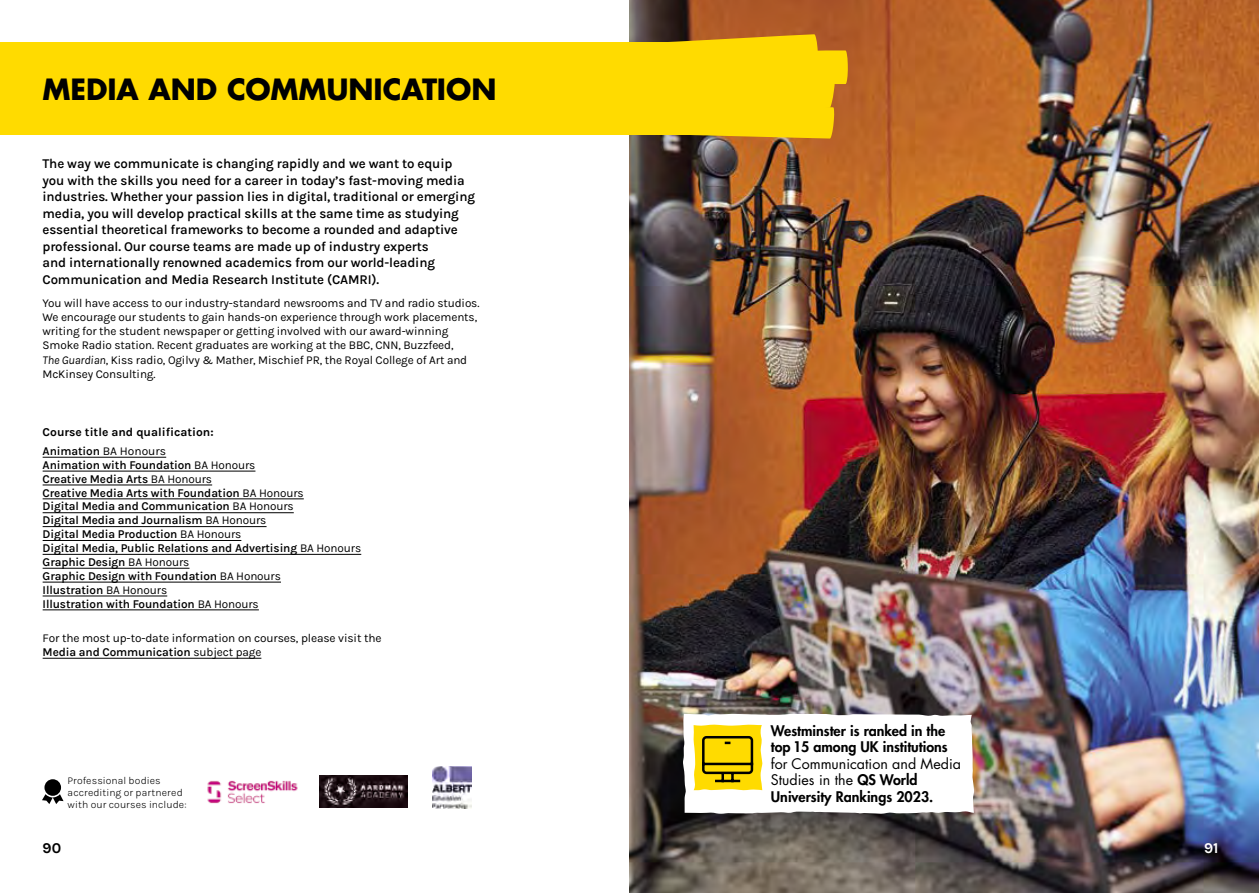
<style>
.page{position:relative;width:1259px;height:893px;background:#fff}
.page>*{position:absolute;margin:0;border:0;box-sizing:border-box;transform-origin:0 0}
.t1{font:700 28.5px "Futura LT Pro";color:#000}
.t2{font:15px "Karla";color:#000}
.t3{font:15px "Karla";color:#fff}
.t4{font:14.25px/16.5px "Futura LT Pro";color:#000}
.t5{font:800 14.25px/16.5px "Futura LT Pro";color:#000}
.t6{font:600 13.5px/16.5px "Karla";letter-spacing:-.01em;color:#000}
.t7{font:12px/14.2px "Karla";letter-spacing:-.01em;color:#000}
.t8{font:600 12px/13.8px "Karla";letter-spacing:-.01em;color:#000}
.t9{font:300 10.5px/12px "Karla";letter-spacing:.01em;color:#000}
.s1{font-style:italic}
.s2{font-weight:600}
.s3{font-weight:400}
.s4{font-weight:800}
</style>
<div class="page">
<img style="left:629px;top:0;width:630px;height:893px">
<svg style="left:683px;top:714px;width:291px;height:100px"></svg>
<div style="left:0;top:43px;width:804px;height:92px;background:#ffdb00"></div>
<svg style="left:639px;top:34px;width:209px;height:105px"></svg>
<img style="left:207px;top:780px;width:91px;height:24px">
<img style="left:319px;top:776px;width:88px;height:31px">
<svg style="left:42px;top:779px;width:22px;height:25px"></svg>
<img style="left:432px;top:766px;width:40px;height:42px">
<hr style="left:43px;top:457px;width:123px;height:1px;background:#000">
<hr style="left:43px;top:471px;width:212px;height:1px;background:#000">
<hr style="left:43px;top:485px;width:169px;height:1px;background:#000">
<hr style="left:43px;top:499px;width:261px;height:1px;background:#000">
<hr style="left:43px;top:512px;width:251px;height:1px;background:#000">
<hr style="left:43px;top:526px;width:223px;height:1px;background:#000">
<hr style="left:43px;top:540px;width:198px;height:1px;background:#000">
<hr style="left:43px;top:554px;width:318px;height:1px;background:#000">
<hr style="left:43px;top:568px;width:146px;height:1px;background:#000">
<hr style="left:43px;top:582px;width:238px;height:1px;background:#000">
<hr style="left:43px;top:596px;width:124px;height:1px;background:#000">
<hr style="left:43px;top:610px;width:216px;height:1px;background:#000">
<hr style="left:43px;top:658px;width:218px;height:1px;background:#000">
<h1 class="t1" style="left:43px;top:68px;width:455px">MEDIA AND COMMUNICATION</h1>
<p class="t6" style="left:43px;top:155px;width:434px">The way we communicate is changing rapidly and we want to equip you with the skills you need for a career in today’s fast-moving media industries. Whether your passion lies in digital, traditional or emerging media, you will develop practical skills at the same time as studying essential theoretical frameworks to become a rounded and adaptive professional. Our course teams are made up of industry experts<br>and internationally renowned academics from our world-leading Communication and Media Research Institute (CAMRI).</p>
<p class="t7" style="left:43px;top:295px;width:438px">You will have access to our industry-standard newsrooms and TV and radio studios.<br>We encourage our students to gain hands-on experience through work placements, writing for the student newspaper or getting involved with our award-winning Smoke Radio station. Recent graduates are working at the BBC, CNN, Buzzfeed,<br><span class="s1">The Guardian</span>, Kiss radio, Ogilvy &amp; Mather, Mischief PR, the Royal College of Art and McKinsey Consulting.</p>
<p class="t7" style="left:43px;top:422px;width:173px;line-height:19.2px">Course title and qualification:<br><span class="s2">Animation</span> BA Honours</p>
<p class="t8" style="left:43px;top:458px;width:320px">Animation with Foundation <span class="s3">BA Honours<br></span>Creative Media Arts <span class="s3">BA Honours<br></span>Creative Media Arts with Foundation <span class="s3">BA Honours<br></span>Digital Media and Communication <span class="s3">BA Honours<br></span>Digital Media and Journalism <span class="s3">BA Honours<br></span>Digital Media Production <span class="s3">BA Honours<br></span>Digital Media, Public Relations and Advertising <span class="s3">BA Honours </span>Graphic Design <span class="s3">BA Honours<br></span>Graphic Design with Foundation <span class="s3">BA Honours<br></span>Illustration <span class="s3">BA Honours<br></span>Illustration with Foundation <span class="s3">BA Honours</span></p>
<p class="t7" style="left:43px;top:630px;width:340px">For the most up-to-date information on courses, please visit the<br><span class="s2">Media and Communication</span> subject page</p>
<p class="t9" style="left:68px;top:774px;width:120px">Professional bodies accrediting or partnered with our courses include:</p>
<p class="t5" style="left:771px;top:722px;width:178px">Westminster is ranked in the top 15 among UK institutions</p>
<p class="t4" style="left:771px;top:755px;width:192px">for Communication and Media<br>Studies in the <span class="s4">QS World<br>University Rankings 2023.</span></p>
<p class="t2" style="left:43px;top:838px;width:20px">90</p>
<p class="t3" style="left:1204px;top:838px;width:16px">91</p>
</div>
